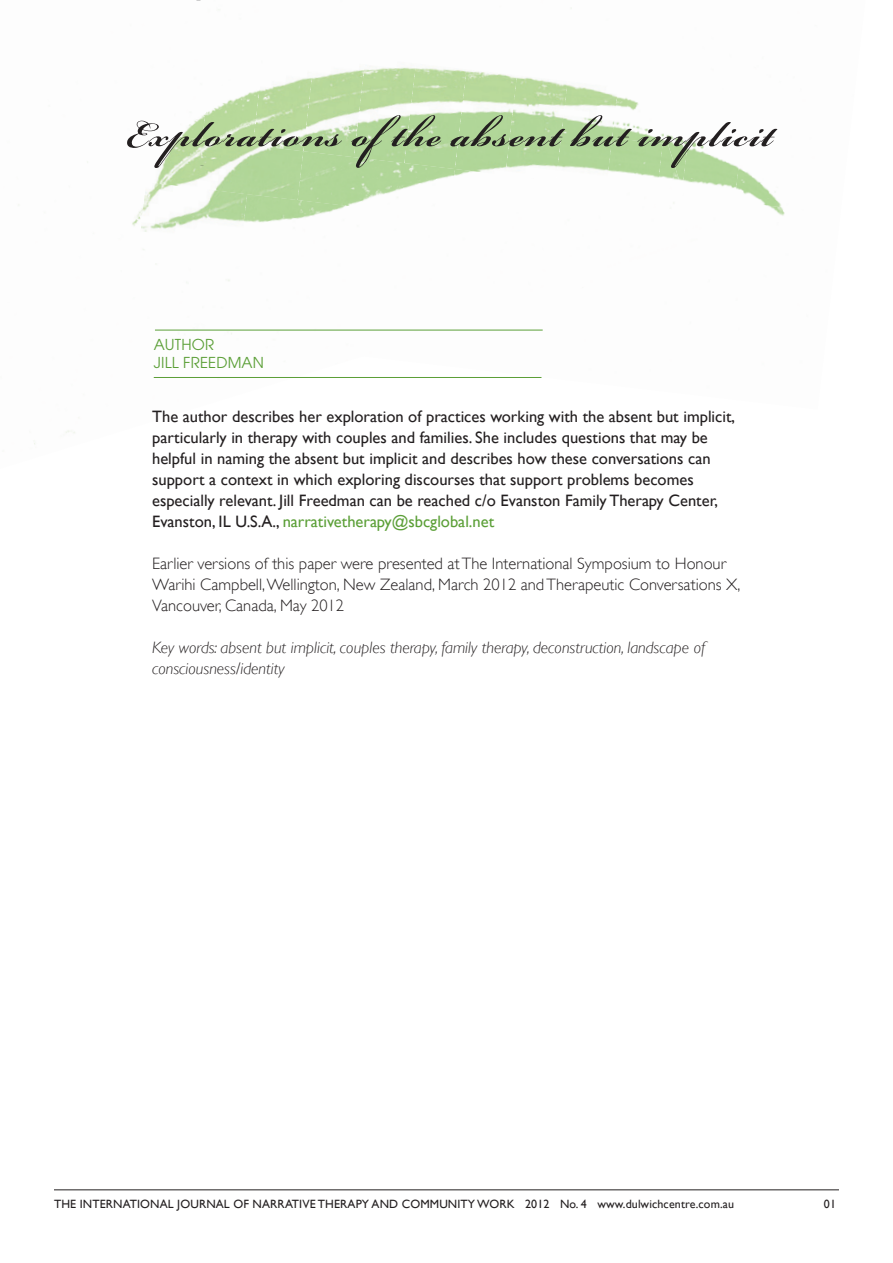
<style>
.page{position:relative;width:893px;height:1263px;background:#fff}
.page>*{position:absolute;margin:0;border:0;box-sizing:border-box;transform-origin:0 0}
.t1{font:700 54px "Bickham Script Pro";letter-spacing:.025em;color:#231f20}
.t2{font:16.5px/21px "Gill Sans";color:#231f20}
.t3{font:300 16.5px/21px "Gill Sans";color:#231f20}
.t4{font:italic 300 16.5px/21px "Gill Sans";color:#231f20}
.t5{font:15px/18px "ITC Avant Garde Pro";letter-spacing:.01em;color:#5b9f37}
.t6{font:12px "Gill Sans";letter-spacing:.01em;color:#231f20}
.s1{color:#5b9f37}
</style>
<div class="page">
<img style="left:752px;top:176px;width:27px;height:26px">
<img style="left:762px;top:202px;width:23px;height:14px">
<img style="left:700px;top:145px;width:52px;height:50px">
<img style="left:507px;top:329px;width:36px;height:49px">
<img style="left:132px;top:211px;width:8px;height:15px">
<img style="left:663px;top:135px;width:37px;height:69px">
<img style="left:624px;top:98px;width:40px;height:46px">
<img style="left:624px;top:138px;width:39px;height:40px">
<img style="left:573px;top:86px;width:51px;height:87px">
<img style="left:455px;top:169px;width:151px;height:7px">
<img style="left:505px;top:77px;width:68px;height:99px">
<img style="left:455px;top:71px;width:68px;height:104px">
<img style="left:422px;top:66px;width:50px;height:103px">
<img style="left:303px;top:151px;width:152px;height:43px">
<img style="left:354px;top:67px;width:68px;height:96px">
<img style="left:247px;top:194px;width:137px;height:29px">
<img style="left:303px;top:67px;width:68px;height:90px">
<img style="left:270px;top:67px;width:51px;height:84px">
<img style="left:156px;top:133px;width:147px;height:67px">
<img style="left:202px;top:88px;width:68px;height:57px">
<img style="left:140px;top:182px;width:107px;height:50px">
<img style="left:156px;top:0;width:63px;height:140px">
<hr style="left:54px;top:1189px;width:785px;height:1px;background:#231f20">
<hr style="left:155px;top:330px;width:388px;height:1px;background:#5b9f37">
<hr style="left:154px;top:377px;width:387px;height:1px;background:#5b9f37">
<h1 class="t1" style="left:125px;top:96px;width:649px">Explorations ofthe absent but implicit</h1>
<p class="t5" style="left:154px;top:335px;width:112px">AUTHOR<br>JILL FREEDMAN</p>
<p class="t2" style="left:152px;top:405px;width:584px">The author describes her exploration of practices working with the absent but implicit, particularly in therapy with couples and families. She includes questions that may be helpful in naming the absent but implicit and describes how these conversations can support a context in which exploring discourses that support problems becomes especially relevant. Jill Freedman can be reached c/o Evanston Family Therapy Center, Evanston, IL U.S.A., <span class="s1">narrativetherapy@sbcglobal.net</span></p>
<p class="t3" style="left:152px;top:553px;width:590px">Earlier versions of this paper were presented at The International Symposium to Honour<br>Warihi Campbell, Wellington, New Zealand, March 2012 and Therapeutic Conversations X,<br>Vancouver, Canada, May 2012</p>
<p class="t4" style="left:152px;top:637px;width:555px">Key words: absent but implicit, couples therapy, family therapy, deconstruction, landscape of consciousness/identity</p>
<p class="t6" style="left:54px;top:1197px;width:682px">THE INTERNATIONAL JOURNAL OF NARRATIVE THERAPY AND COMMUNITY WORK 2012 No. 4 www.dulwichcentre.com.au</p>
<p class="t6" style="left:824px;top:1197px;width:14px">01</p>
</div>
